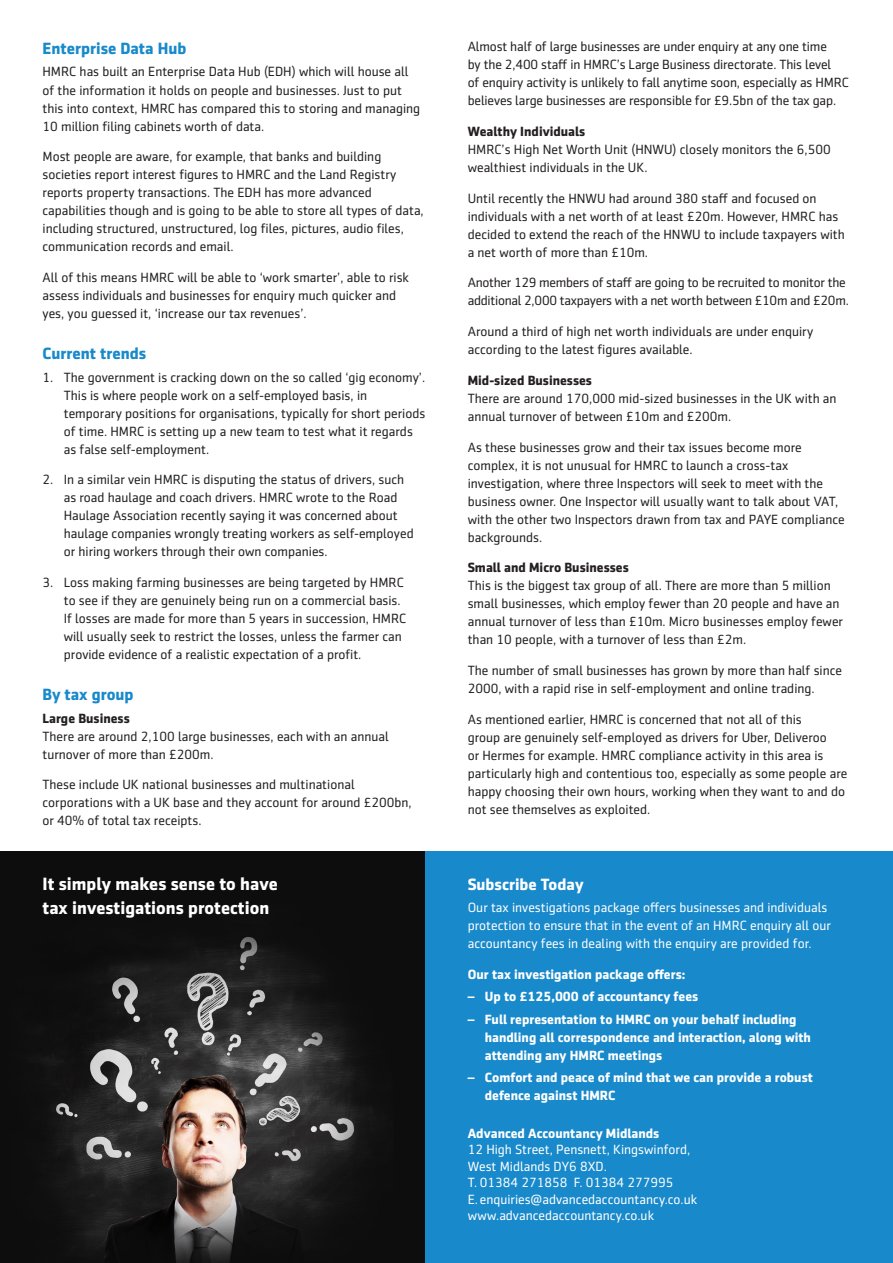
<style>
.page{position:relative;width:893px;height:1263px;background:#fff}
.page>*{position:absolute;margin:0;border:0;box-sizing:border-box;transform-origin:0 0}
.t1{font:700 18px/24px "Sentico Sans DT";color:#fff}
.t2{font:700 16.5px "Sentico Sans DT";color:#1889cb}
.t3{font:700 16.5px "Sentico Sans DT";color:#fff}
.t4{font:13.5px/18px "Sentico Sans DT";color:#231f20}
.t5{font:13.5px/16.5px "Sentico Sans DT";color:#fff}
.t6{font:700 13.5px/18px "Sentico Sans DT";color:#fff}
.t7{font:13.5px/18px "Sentico Sans DT";letter-spacing:-.02em;color:#231f20}
.s1{font-weight:700}
</style>
<div class="page">
<img style="left:0;top:852px;width:425px;height:411px">
<div style="left:425px;top:852px;width:468px;height:411px;background:#1889cb"></div>
<p class="t2" style="left:43px;top:39px;width:145px">Enterprise Data Hub</p>
<p class="t4" style="left:43px;top:63px;width:379px">HMRC has built an Enterprise Data Hub (EDH) which will house all of the information it holds on people and businesses. Just to put this into context, HMRC has compared this to storing and managing 10 million filing cabinets worth of data.</p>
<p class="t4" style="left:43px;top:148px;width:383px">Most people are aware, for example, that banks and building societies report interest figures to HMRC and the Land Registry reports property transactions. The EDH has more advanced capabilities though and is going to be able to store all types of data, including structured, unstructured, log files, pictures, audio files, communication records and email.</p>
<p class="t4" style="left:43px;top:268px;width:368px">All of this means HMRC will be able to ‘work smarter’, able to risk assess individuals and businesses for enquiry much quicker and yes, you guessed it, ‘increase our tax revenues’.</p>
<p class="t2" style="left:43px;top:344px;width:105px">Current trends</p>
<p class="t4" style="left:64px;top:368px;width:363px;text-indent:-21px">1. The government is cracking down on the so called ‘gig economy’.<br>This is where people work on a self-employed basis, in temporary positions for organisations, typically for short periods of time. HMRC is setting up a new team to test what it regards as false self-employment.</p>
<p class="t4" style="left:64px;top:471px;width:351px;text-indent:-21px">2. In a similar vein HMRC is disputing the status of drivers, such as road haulage and coach drivers. HMRC wrote to the Road Haulage Association recently saying it was concerned about haulage companies wrongly treating workers as self-employed or hiring workers through their own companies.</p>
<p class="t4" style="left:64px;top:573px;width:344px;text-indent:-21px">3. Loss making farming businesses are being targeted by HMRC to see if they are genuinely being run on a commercial basis.<br>If losses are made for more than 5 years in succession, HMRC will usually seek to restrict the losses, unless the farmer can provide evidence of a realistic expectation of a profit.</p>
<p class="t2" style="left:43px;top:685px;width:93px">By tax group</p>
<p class="t4" style="left:43px;top:709px;width:348px"><span class="s1">Large Business<br></span>There are around 2,100 large businesses, each with an annual turnover of more than £200m.</p>
<p class="t4" style="left:43px;top:776px;width:371px">These include UK national businesses and multinational corporations with a UK base and they account for around £200bn, or 40% of total tax receipts.</p>
<p class="t1" style="left:43px;top:871px;width:237px">It simply makes sense to have tax investigations protection</p>
<p class="t4" style="left:468px;top:37px;width:383px">Almost half of large businesses are under enquiry at any one time<br>by the 2,400 staff in HMRC’s Large Business directorate. This level<br>of enquiry activity is unlikely to fall anytime soon, especially as HMRC believes large businesses are responsible for £9.5bn of the tax gap.</p>
<p class="t4" style="left:468px;top:122px;width:364px"><span class="s1">Wealthy Individuals<br></span>HMRC’s High Net Worth Unit (HNWU) closely monitors the 6,500 wealthiest individuals in the UK.</p>
<p class="t4" style="left:468px;top:189px;width:379px">Until recently the HNWU had around 380 staff and focused on individuals with a net worth of at least £20m. However, HMRC has decided to extend the reach of the HNWU to include taxpayers with a net worth of more than £10m.</p>
<p class="t7" style="left:468px;top:274px;width:383px">Another 129 members of staff are going to be recruited to monitor the additional 2,000 taxpayers with a net worth between £10m and £20m.</p>
<p class="t4" style="left:468px;top:323px;width:347px">Around a third of high net worth individuals are under enquiry according to the latest figures available.</p>
<p class="t4" style="left:468px;top:371px;width:370px"><span class="s1">Mid-sized Businesses<br></span>There are around 170,000 mid-sized businesses in the UK with an annual turnover of between £10m and £200m.</p>
<p class="t4" style="left:468px;top:438px;width:378px">As these businesses grow and their tax issues become more complex, it is not unusual for HMRC to launch a cross-tax investigation, where three Inspectors will seek to meet with the business owner. One Inspector will usually want to talk about VAT, with the other two Inspectors drawn from tax and PAYE compliance backgrounds.</p>
<p class="t4" style="left:468px;top:559px;width:377px"><span class="s1">Small and Micro Businesses<br></span>This is the biggest tax group of all. There are more than 5 million small businesses, which employ fewer than 20 people and have an annual turnover of less than £10m. Micro businesses employ fewer than 10 people, with a turnover of less than £2m.</p>
<p class="t4" style="left:468px;top:662px;width:376px">The number of small businesses has grown by more than half since<br>2000, with a rapid rise in self-employment and online trading.</p>
<p class="t4" style="left:468px;top:710px;width:381px">As mentioned earlier, HMRC is concerned that not all of this<br>group are genuinely self-employed as drivers for Uber, Deliveroo<br>or Hermes for example. HMRC compliance activity in this area is particularly high and contentious too, especially as some people are happy choosing their own hours, working when they want to and do not see themselves as exploited.</p>
<p class="t3" style="left:468px;top:875px;width:117px">Subscribe Today</p>
<p class="t5" style="left:468px;top:899px;width:365px;line-height:18px">Our tax investigations package offers businesses and individuals protection to ensure that in the event of an HMRC enquiry all our accountancy fees in dealing with the enquiry are provided for.</p>
<p class="t6" style="left:468px;top:965px;width:219px">Our tax investigation package offers:</p>
<p class="t6" style="left:468px;top:987px;width:232px">– Up to £125,000 of accountancy fees</p>
<p class="t6" style="left:485px;top:1010px;width:328px;text-indent:-17px">– Full representation to HMRC on your behalf including handling all correspondence and interaction, along with attending any HMRC meetings</p>
<p class="t6" style="left:485px;top:1068px;width:330px;text-indent:-17px">– Comfort and peace of mind that we can provide a robust defence against HMRC</p>
<p class="t5" style="left:468px;top:1125px;width:231px"><span class="s1">Advanced Accountancy Midlands<br></span>12 High Street, Pensnett, Kingswinford, West Midlands DY6 8XD.<br>T. 01384 271858 F. 01384 277995<br>E. enquiries@advancedaccountancy.co.uk www.advancedaccountancy.co.uk</p>
</div>
